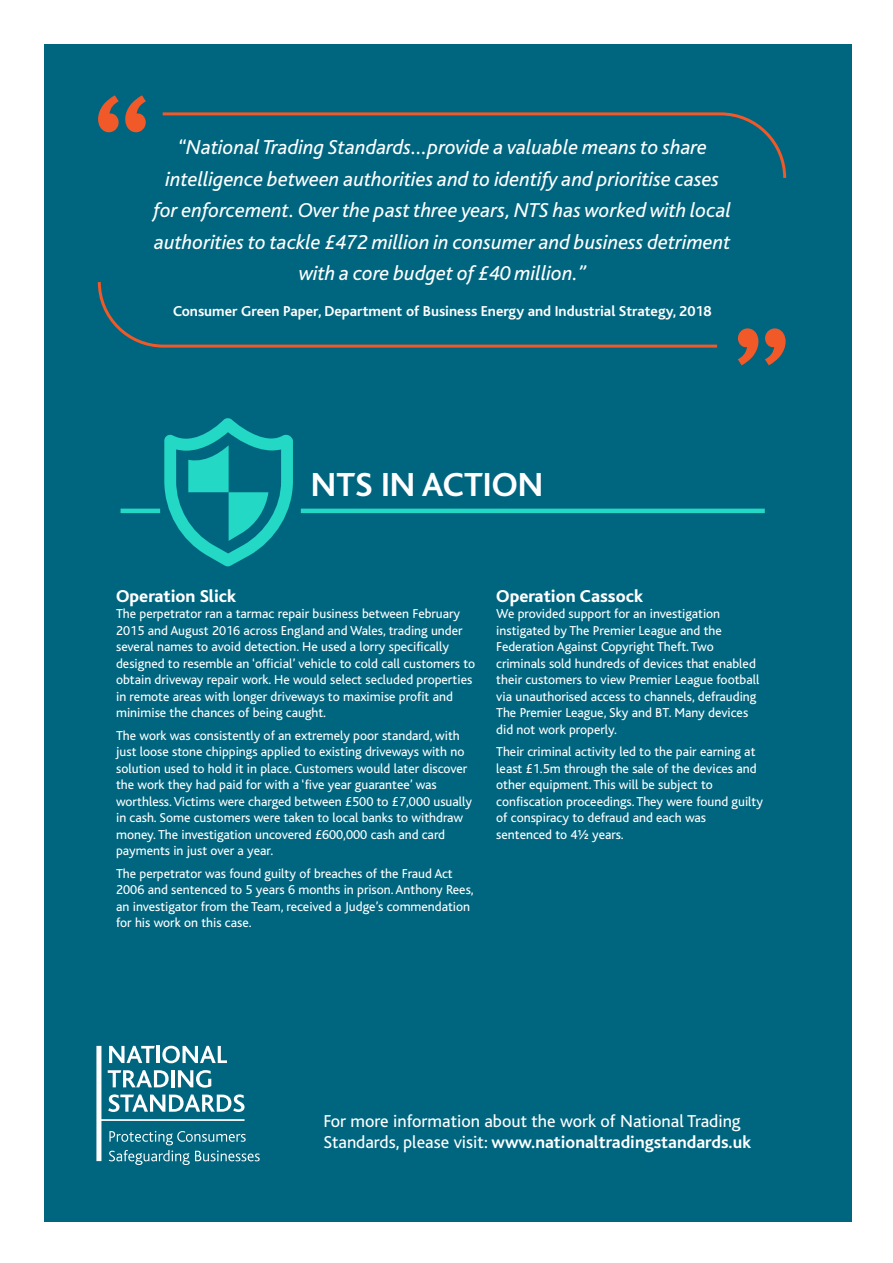
<style>
.page{position:relative;width:893px;height:1263px;background:#fff}
.page>*{position:absolute;margin:0;border:0;box-sizing:border-box;transform-origin:0 0}
.t1{font:700 34.95px "Bliss";color:#fff}
.t2{font:italic 21px/31.5px "Bliss";color:#fff;text-align:center}
.t3{font:18px/21.6px "Bliss";color:#fff}
.t4{font:800 18px "Bliss";color:#fff}
.t5{font:700 15px "Bliss";color:#fff}
.t6{font:13.5px/16.5px "Bliss";color:#fff}
.s1{font-weight:700}
</style>
<div class="page">
<div style="left:44px;top:44px;width:808px;height:1178px;background:#006680"></div>
<svg style="left:109px;top:1131px;width:151px;height:34px"></svg>
<svg style="left:109px;top:1046px;width:46px;height:17px"></svg>
<hr style="left:157px;top:1046px;width:3px;height:17px;background:#fff">
<svg style="left:162px;top:1046px;width:65px;height:17px"></svg>
<svg style="left:108px;top:1070px;width:61px;height:17px"></svg>
<hr style="left:171px;top:1070px;width:3px;height:17px;background:#fff">
<svg style="left:178px;top:1070px;width:33px;height:18px"></svg>
<svg style="left:108px;top:1094px;width:137px;height:18px"></svg>
<hr style="left:98px;top:1119px;width:147px;height:2px;background:#fff">
<div style="left:96px;top:1046px;width:5px;height:115px;background:#fff"></div>
<svg style="left:125px;top:95px;width:21px;height:37px"></svg>
<svg style="left:98px;top:95px;width:21px;height:37px"></svg>
<svg style="left:98px;top:282px;width:619px;height:66px"></svg>
<svg style="left:163px;top:112px;width:623px;height:66px"></svg>
<svg style="left:738px;top:328px;width:20px;height:37px"></svg>
<svg style="left:765px;top:328px;width:21px;height:37px"></svg>
<svg style="left:164px;top:418px;width:129px;height:148px"></svg>
<hr style="left:121px;top:509px;width:39px;height:4px;background:#23d8c4">
<hr style="left:301px;top:509px;width:464px;height:4px;background:#23d8c4">
<p class="t2" style="left:154px;top:132px;width:579px">“National Trading Standards…provide a valuable means to share intelligence between authorities and to identify and prioritise cases for enforcement. Over the past three years, NTS has worked with local authorities to tackle £472 million in consumer and business detriment with a core budget of £40 million.”</p>
<p class="t5" style="left:173px;top:303px;width:540px">Consumer Green Paper, Department of Business Energy and Industrial Strategy, 2018</p>
<p class="t1" style="left:311px;top:466px;width:234px">NTS IN ACTION</p>
<p class="t4" style="left:116px;top:586px;width:122px">Operation Slick</p>
<p class="t6" style="left:116px;top:606px;width:361px">The perpetrator ran a tarmac repair business between February 2015 and August 2016 across England and Wales, trading under several names to avoid detection. He used a lorry specifically designed to resemble an ‘official’ vehicle to cold call customers to obtain driveway repair work. He would select secluded properties in remote areas with longer driveways to maximise profit and minimise the chances of being caught.</p>
<p class="t6" style="left:116px;top:727px;width:357px">The work was consistently of an extremely poor standard, with just loose stone chippings applied to existing driveways with no solution used to hold it in place. Customers would later discover the work they had paid for with a ‘five year guarantee’ was worthless. Victims were charged between £500 to £7,000 usually in cash. Some customers were taken to local banks to withdraw money. The investigation uncovered £600,000 cash and card payments in just over a year.</p>
<p class="t6" style="left:116px;top:865px;width:359px">The perpetrator was found guilty of breaches of the Fraud Act 2006 and sentenced to 5 years 6 months in prison. Anthony Rees, an investigator from the Team, received a Judge’s commendation for his work on this case.</p>
<p class="t4" style="left:496px;top:586px;width:148px">Operation Cassock</p>
<p class="t6" style="left:496px;top:606px;width:265px">We provided support for an investigation instigated by The Premier League and the Federation Against Copyright Theft. Two criminals sold hundreds of devices that enabled their customers to view Premier League football via unauthorised access to channels, defrauding The Premier League, Sky and BT. Many devices did not work properly.</p>
<p class="t6" style="left:496px;top:744px;width:268px">Their criminal activity led to the pair earning at least £1.5m through the sale of the devices and other equipment. This will be subject to confiscation proceedings. They were found guilty of conspiracy to defraud and each was sentenced to 4½ years.</p>
<p class="t3" style="left:323px;top:1110px;width:429px">For more information about the work of National Trading<br>Standards, please visit: <span class="s1">www.nationaltradingstandards.uk</span></p>
</div>
